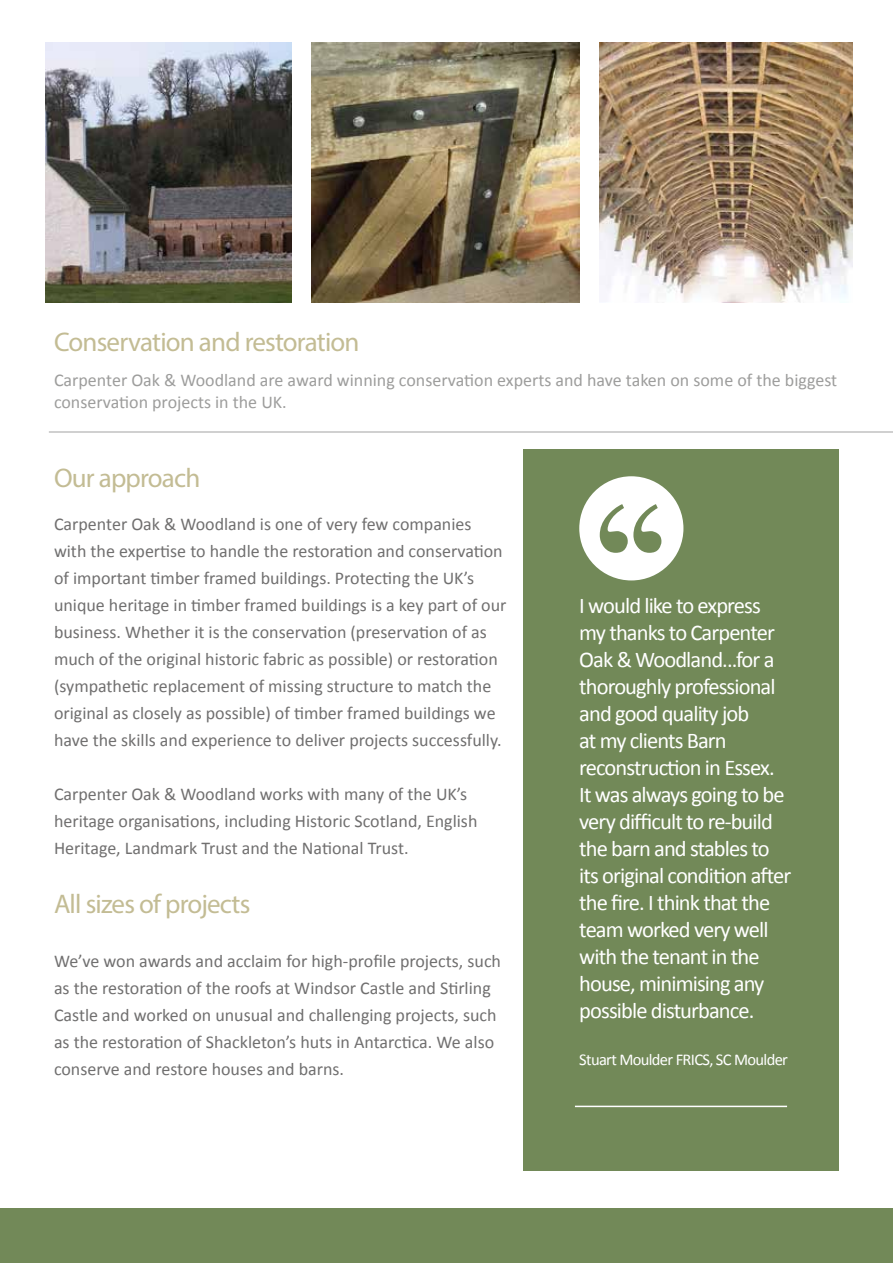
<style>
.page{position:relative;width:893px;height:1263px;background:#fff}
.page>*{position:absolute;margin:0;border:0;box-sizing:border-box;transform-origin:0 0}
.t1{font:27px "Myriad Pro";letter-spacing:-.03em;color:#c3bc94}
.t2{font:22.5px/27px "Calibri";letter-spacing:-.04em;color:#fff}
.t3{font:18px/27px "Calibri";color:#706f6f}
.t4{font:18px/21.6px "Calibri";color:#9d9d9c}
.t5{font:16.5px "Calibri";letter-spacing:-.04em;color:#fff}
</style>
<div class="page">
<div style="left:0;top:1209px;width:893px;height:54px;background:#728958"></div>
<img style="left:599px;top:43px;width:254px;height:260px">
<img style="left:312px;top:43px;width:267px;height:260px">
<img style="left:46px;top:43px;width:246px;height:260px">
<hr style="left:49px;top:432px;width:844px;height:1px;background:#a3a3a2">
<div style="left:523px;top:449px;width:316px;height:722px;background:#728958"></div>
<svg style="left:579px;top:476px;width:104px;height:104px"></svg>
<hr style="left:575px;top:1106px;width:212px;height:1px;background:#fff">
<h1 class="t1" style="left:54px;top:325px;width:307px">Conservation and restoration</h1>
<p class="t4" style="left:54px;top:370px;width:785px">Carpenter Oak &amp; Woodland are award winning conservation experts and have taken on some of the biggest conservation projects in the UK.</p>
<h1 class="t1" style="left:54px;top:461px;width:148px">Our approach</h1>
<p class="t3" style="left:54px;top:511px;width:454px">Carpenter Oak &amp; Woodland is one of very few companies with the expertise to handle the restoration and conservation of important timber framed buildings. Protecting the UK’s unique heritage in timber framed buildings is a key part of our business. Whether it is the conservation (preservation of as much of the original historic fabric as possible) or restoration (sympathetic replacement of missing structure to match the original as closely as possible) of timber framed buildings we have the skills and experience to deliver projects successfully.</p>
<p class="t3" style="left:54px;top:781px;width:425px">Carpenter Oak &amp; Woodland works with many of the UK’s heritage organisations, including Historic Scotland, English<br>Heritage, Landmark Trust and the National Trust.</p>
<h1 class="t1" style="left:54px;top:888px;width:198px">All sizes of projects</h1>
<p class="t3" style="left:54px;top:948px;width:449px">We’ve won awards and acclaim for high-profile projects, such as the restoration of the roofs at Windsor Castle and Stirling Castle and worked on unusual and challenging projects, such as the restoration of Shackleton’s huts in Antarctica. We also conserve and restore houses and barns.</p>
<p class="t2" style="left:579px;top:592px;width:214px">I would like to express my thanks to Carpenter<br>Oak &amp; Woodland...for a thoroughly professional and good quality job<br>at my clients Barn reconstruction in Essex.<br>It was always going to be very difficult to re-build the barn and stables to its original condition after the fire. I think that the team worked very well with the tenant in the house, minimising any possible disturbance.</p>
<p class="t5" style="left:579px;top:1049px;width:210px">Stuart Moulder FRICS, SC Moulder</p>
</div>
